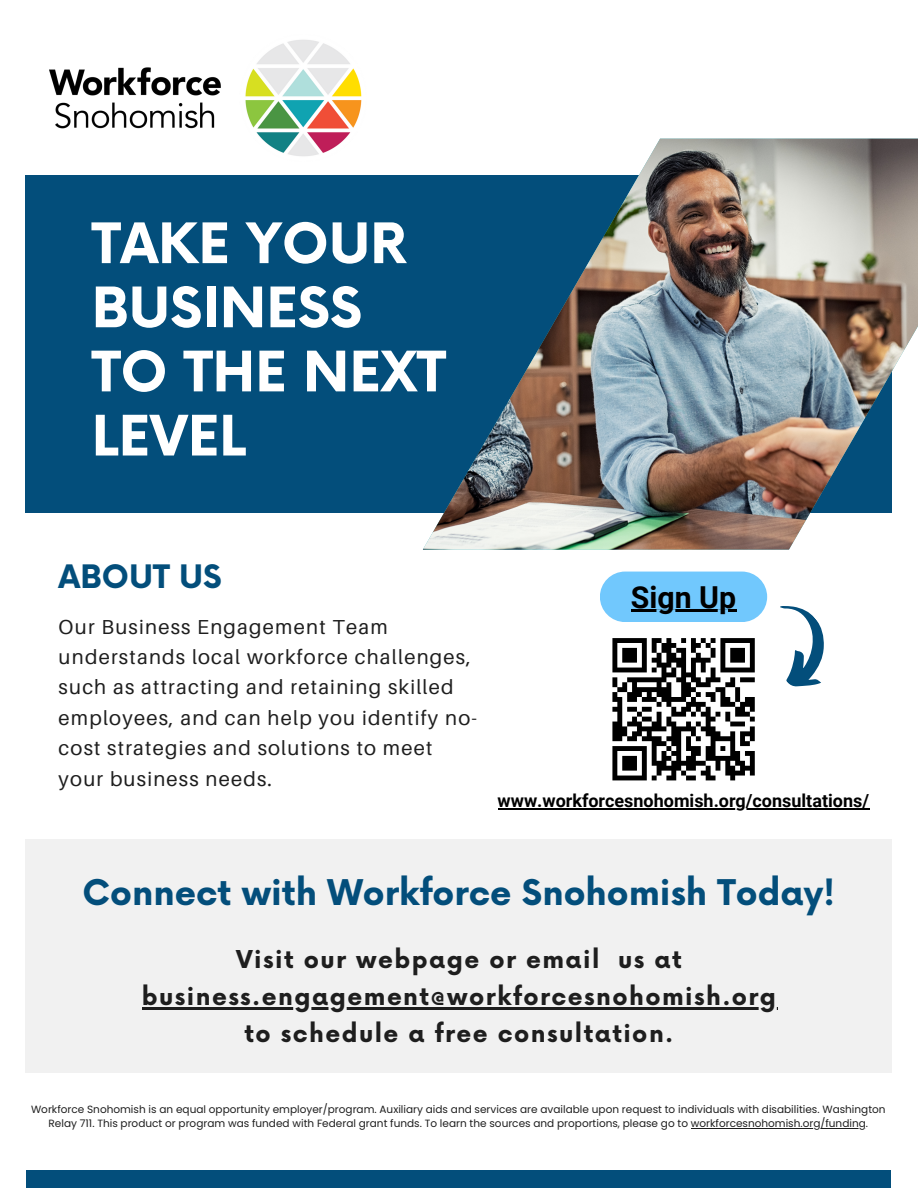
<style>
.page{position:relative;width:918px;height:1188px;background:#fff}
.page>*{position:absolute;margin:0;border:0;box-sizing:border-box;transform-origin:0 0}
.t1{font:700 54.3px/64.2px "Now";color:#fff}
.t2{font:700 34.5px "Now";color:#034e7b}
.t3{font:700 31.5px "Now";color:#034e7b}
.t4{font:700 30.3px "Roboto";color:#000}
.t5{font:700 24px/37.2px "Now";letter-spacing:.06em;color:#1e1e1e;text-align:center}
.t6{font:20.25px/30.3px "Aileron";letter-spacing:.06em;color:#1e1e1e}
.t7{font:700 18px "Roboto";color:#000}
.t8{font:10.5px/14px "Poppins";color:#1e1e1e;text-align:center}
</style>
<div class="page">
<div style="left:27px;top:1170px;width:864px;height:18px;background:#034e7b"></div>
<div style="left:25px;top:839px;width:866px;height:234px;background:#f1f1f1"></div>
<div style="left:25px;top:175px;width:866px;height:338px;background:#034e7b"></div>
<img style="left:423px;top:139px;width:495px;height:410px">
<img style="left:50px;top:40px;width:312px;height:116px">
<div style="left:600px;top:572px;width:167px;height:50px;background:#71c8fd;border-radius:25px"></div>
<svg style="left:608px;top:594px;width:216px;height:187px"></svg>
<hr style="left:498px;top:808px;width:371px;height:2px;background:#000">
<hr style="left:631px;top:610px;width:105px;height:2px;background:#000">
<hr style="left:691px;top:1128px;width:175px;height:1px;background:#1e1e1e">
<hr style="left:142px;top:1007px;width:636px;height:2px;background:#1e1e1e">
<p class="t1" style="left:92px;top:215px;width:356px">TAKE YOUR<br>BUSINESS<br>TO THE NEXT<br>LEVEL</p>
<p class="t3" style="left:59px;top:560px;width:165px">ABOUT US</p>
<p class="t6" style="left:59px;top:611px;width:420px">Our Business Engagement Team understands local workforce challenges, such as attracting and retaining skilled employees, and can help you identify no&shy;cost strategies and solutions to meet your business needs.</p>
<p class="t4" style="left:631px;top:579px;width:107px">Sign Up</p>
<p class="t7" style="left:498px;top:791px;width:373px">www.workforcesnohomish.org/consultations/</p>
<p class="t2" style="left:82px;top:874px;width:755px">Connect with Workforce Snohomish Today!</p>
<p class="t5" style="left:142px;top:942px;width:636px">Visit our webpage or email us at business.engagement@workforcesnohomish.org</p>
<p class="t5" style="left:245px;top:1016px;width:430px">to schedule a free consultation.</p>
<p class="t8" style="left:31px;top:1102px;width:856px">Workforce Snohomish is an equal opportunity employer/program. Auxiliary aids and services are available upon request to individuals with disabilities. Washington<br>Relay 711. This product or program was funded with Federal grant funds. To learn the sources and proportions, please go to workforcesnohomish.org/funding.</p>
</div>
